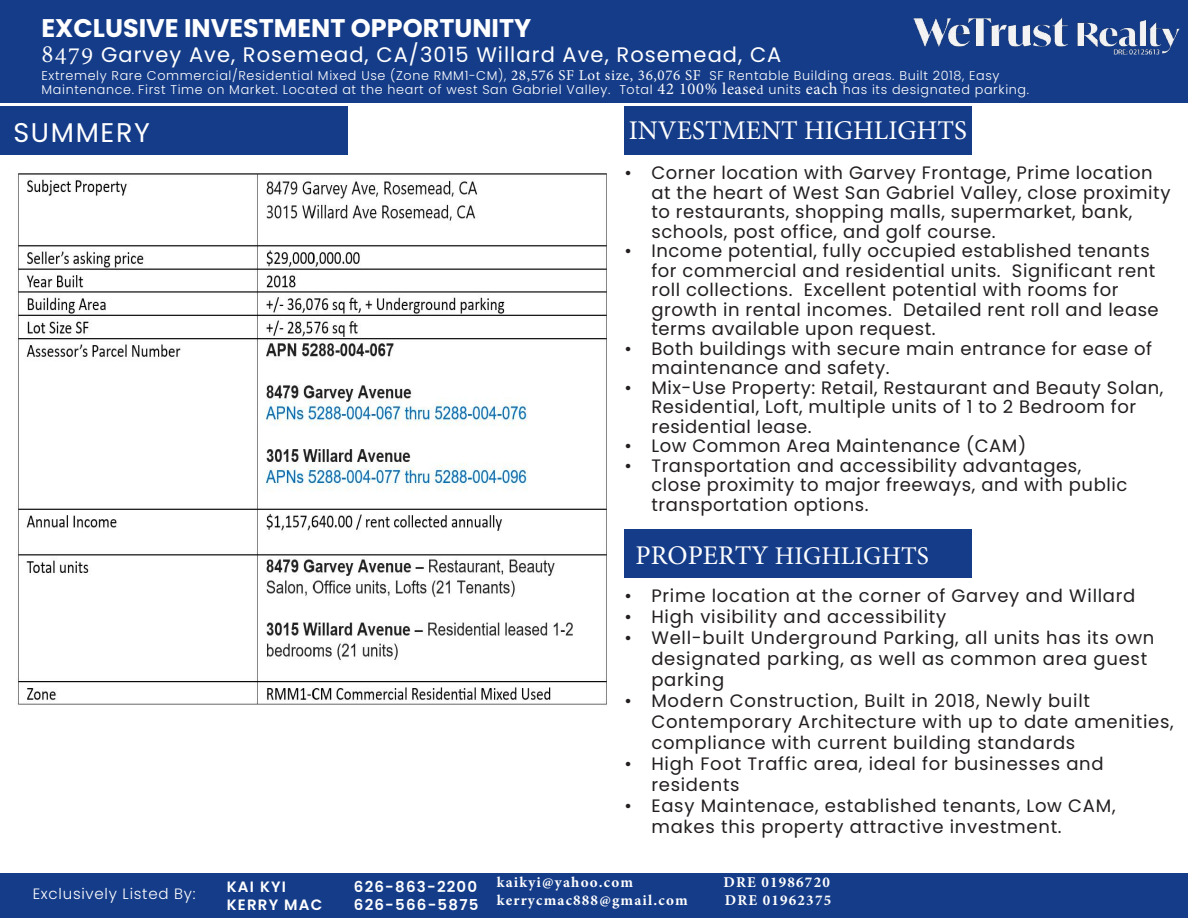
<style>
.page{position:relative;width:1188px;height:918px;background:#fff}
.page>*{position:absolute;margin:0;border:0;box-sizing:border-box;transform-origin:0 0}
.t1{font:27px "Minion Pro";color:#fff}
.t2{font:27px "Poppins";letter-spacing:.06em;color:#fff}
.t3{font:700 25.5px "Poppins";color:#fff}
.t4{font:25.5px "Minion Pro";color:#fff}
.t5{font:21px "Poppins";letter-spacing:.05em;color:#fff}
.t6{font:18px/19.5px "Poppins";letter-spacing:.03em;color:#231f20}
.t7{font:700 15px "Minion Pro";letter-spacing:.08em;color:#fff}
.t8{font:600 15px "Poppins";letter-spacing:.08em;color:#fff}
.t9{font:300 15px "Poppins";letter-spacing:.05em;color:#fff}
.t10{font:300 12.75px/14.5px "Poppins";letter-spacing:.05em;color:#fff}
.s1{font-family:"Adobe Devanagari";font-size:27px}
.s2{font-family:"Minion Pro";font-weight:400;font-size:15px}
.s3{font-family:"Minion Pro";font-weight:400;font-size:16.5px}
.s4{font-family:"Minion Pro";font-weight:400}
.s5{font-size:27px}
</style>
<div class="page">
<div style="left:0;top:874px;width:1188px;height:44px;background:#153c88"></div>
<div style="left:0;top:0;width:1188px;height:103px;background:#153c88"></div>
<div style="left:0;top:106px;width:348px;height:49px;background:#153c88"></div>
<div style="left:624px;top:106px;width:348px;height:49px;background:#153c88"></div>
<div style="left:624px;top:529px;width:348px;height:49px;background:#153c88"></div>
<img style="left:17px;top:173px;width:590px;height:532px">
<img style="left:913px;top:17px;width:267px;height:38px">
<p class="t3" style="left:42px;top:13px;width:491px">EXCLUSIVE INVESTMENT OPPORTUNITY</p>
<p class="t5" style="left:42px;top:43px;width:741px"><span class="s1">8479</span> Garvey Ave, Rosemead, CA/3015 Willard Ave, Rosemead, CA</p>
<p class="t10" style="left:42px;top:68px;width:989px">Extremely Rare Commercial/Residential Mixed Use (Zone RMM1-CM), <span class="s2">28,576 SF Lot size, 36,076 SF</span> SF Rentable Building areas. Built 2018, Easy<br>Maintenance. First Time on Market. Located at the heart of west San Gabriel Valley. Total <span class="s3">42 100% lease</span><span class="s4">d</span> units <span class="s3">each</span> has its designated parking.</p>
<p class="t2" style="left:14px;top:116px;width:138px">SUMMERY</p>
<p class="t1" style="left:629px;top:112px;width:340px">INVESTMENT HIGHLIGHTS</p>
<p class="t6" style="left:651px;top:163px;width:521px;text-indent:-27px">• Corner location with Garvey Frontage, Prime location at the heart of West San Gabriel Valley, close proximity to restaurants, shopping malls, supermarket, bank, schools, post office, and golf course.</p>
<p class="t6" style="left:651px;top:241px;width:509px;text-indent:-27px">• Income potential, fully occupied established tenants for commercial and residential units. Significant rent roll collections. Excellent potential with rooms for growth in rental incomes. Detailed rent roll and lease terms available upon request.</p>
<p class="t6" style="left:651px;top:339px;width:502px;text-indent:-27px">• Both buildings with secure main entrance for ease of maintenance and safety.</p>
<p class="t6" style="left:651px;top:378px;width:513px;text-indent:-27px">• Mix-Use Property: Retail, Restaurant and Beauty Solan,<br>Residential, Loft, multiple units of 1 to 2 Bedroom for residential lease.</p>
<p class="t6" style="left:624px;top:436px;width:403px">• Low Common Area Maintenance (CAM)</p>
<p class="t6" style="left:651px;top:456px;width:477px;text-indent:-27px">• Transportation and accessibility advantages, close proximity to major freeways, and with public transportation options.</p>
<p class="t4" style="left:636px;top:538px;width:295px"><span class="s5">PROPERTY</span> HIGHLIGHTS</p>
<p class="t9" style="left:33px;top:885px;width:164px">Exclusively Listed By:</p>
<p class="t8" style="left:227px;top:878px;width:61px">KAI KYI</p>
<p class="t8" style="left:354px;top:878px;width:125px">626-863-2200</p>
<p class="t8" style="left:227px;top:896px;width:97px">KERRY MAC</p>
<p class="t8" style="left:354px;top:896px;width:126px">626-566-5875</p>
<p class="t6" style="left:624px;top:586px;width:513px">• Prime location at the corner of Garvey and Willard</p>
<p class="t6" style="left:624px;top:607px;width:323px">• High visibility and accessibility</p>
<p class="t6" style="left:651px;top:627px;width:504px;line-height:21px;text-indent:-27px">• Well-built Underground Parking, all units has its own designated parking, as well as common area guest parking</p>
<p class="t6" style="left:651px;top:690px;width:524px;line-height:21px;text-indent:-27px">• Modern Construction, Built in 2018, Newly built<br>Contemporary Architecture with up to date amenities, compliance with current building standards</p>
<p class="t6" style="left:651px;top:753px;width:454px;line-height:21px;text-indent:-27px">• High Foot Traffic area, ideal for businesses and residents</p>
<p class="t6" style="left:651px;top:795px;width:466px;line-height:21px;text-indent:-27px">• Easy Maintenace, established tenants, Low CAM, makes this property attractive investment.</p>
<p class="t7" style="left:497px;top:871px;width:138px">kaikyi@yahoo.com</p>
<p class="t7" style="left:723px;top:871px;width:108px">DRE 01986720</p>
<p class="t7" style="left:497px;top:889px;width:193px">kerrycmac888@gmail.com</p>
<p class="t7" style="left:725px;top:889px;width:108px">DRE 01962375</p>
</div>
